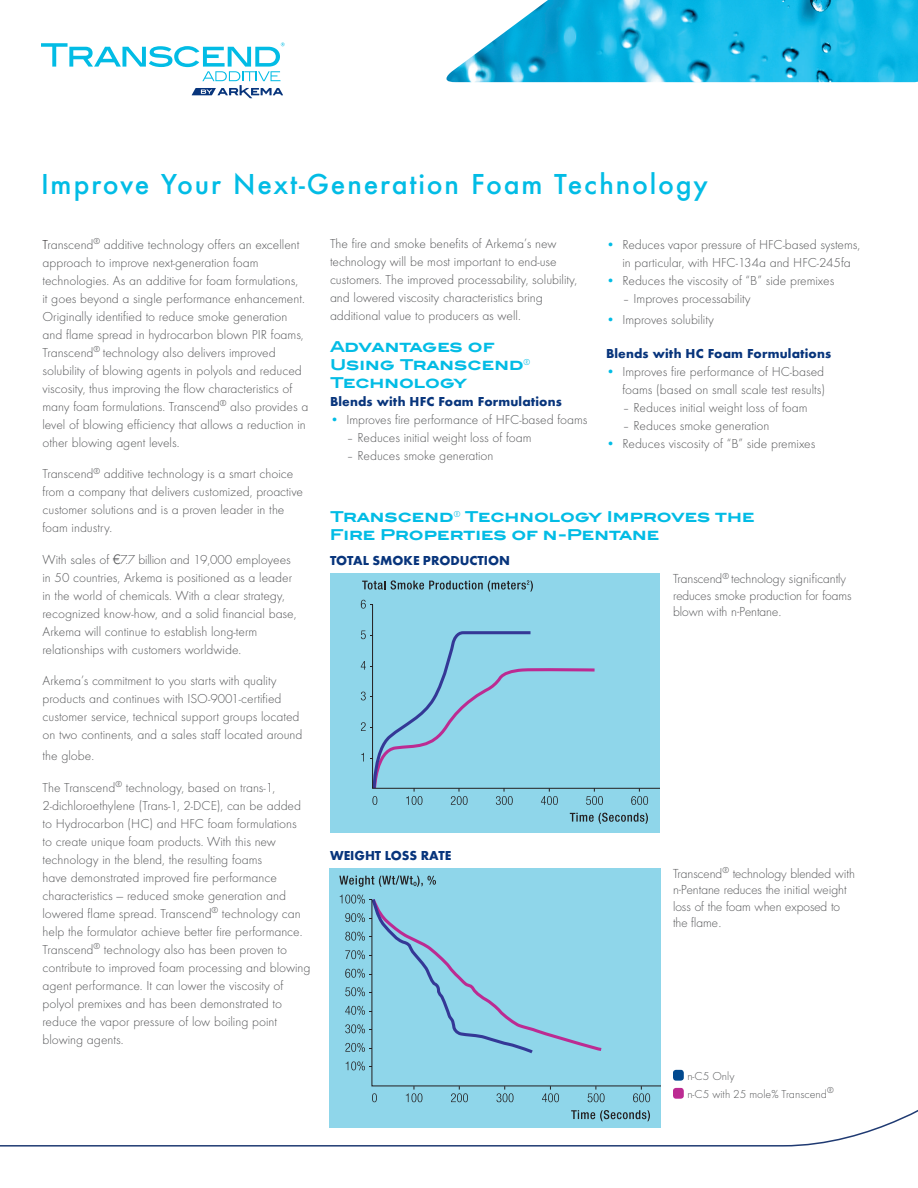
<style>
.page{position:relative;width:918px;height:1188px;background:#fff}
.page>*{position:absolute;margin:0;border:0;box-sizing:border-box;transform-origin:0 0}
.t1{font:500 30px "Futura T";letter-spacing:.06em;color:#02bce5}
.t2{font:700 15px/18px "Blair ITC";color:#02bce5}
.t3{font:300 13.5px/18px "Futura T";color:#57585a}
.t4{font:700 13.5px "Futura T";letter-spacing:.01em;color:#08357c}
.t5{font:300 12px/16.5px "Futura";color:#57585a}
.t6{font:300 12px/18px "Futura T";color:#57585a}
.s1{color:#02bce5}
.s2{color:#231f20}
.s3{font-family:"Helvetica Neue"}
</style>
<div class="page">
<div style="left:330px;top:573px;width:330px;height:259px;background:#8fd6ea"></div>
<svg style="left:361px;top:600px;width:11px;height:9px"></svg>
<svg style="left:631px;top:789px;width:17px;height:16px"></svg>
<svg style="left:570px;top:813px;width:78px;height:11px"></svg>
<svg style="left:361px;top:630px;width:242px;height:175px"></svg>
<svg style="left:372px;top:604px;width:288px;height:185px"></svg>
<svg style="left:362px;top:580px;width:171px;height:12px"></svg>
<div style="left:330px;top:869px;width:330px;height:259px;background:#8fd6ea"></div>
<svg style="left:340px;top:895px;width:31px;height:175px"></svg>
<svg style="left:371px;top:899px;width:289px;height:188px"></svg>
<svg style="left:339px;top:876px;width:97px;height:11px"></svg>
<div style="left:673px;top:1070px;width:11px;height:11px;background:#01498e;border-radius:3px"></div>
<img style="left:446px;top:0;width:472px;height:82px">
<svg style="left:41px;top:43px;width:244px;height:55px"></svg>
<svg style="left:0;top:1087px;width:918px;height:60px"></svg>
<h1 class="t1" style="left:41px;top:167px;width:669px">Improve Your Next-Generation Foam Technology</h1>
<p class="t3" style="left:330px;top:235px;width:249px">The fire and smoke benefits of Arkema’s new technology will be most important to end-use customers. The improved processability, solubility, and lowered viscosity characteristics bring additional value to producers as well.</p>
<p class="t2" style="left:330px;top:337px;width:202px">Advantages of<br>Using Transcend<sup>®<br></sup>Technology</p>
<p class="t4" style="left:330px;top:393px;width:233px">Blends with HFC Foam Formulations</p>
<p class="t3" style="left:330px;top:410px;width:259px"><span class="s1">•</span> Improves fire performance of HFC-based foams</p>
<p class="t3" style="left:346px;top:428px;width:186px">– Reduces initial weight loss of foam</p>
<p class="t3" style="left:346px;top:446px;width:149px">– Reduces smoke generation</p>
<p class="t3" style="left:43px;top:235px;width:267px"><span class="s2">T</span>ranscend<sup>®</sup> additive technology offers an excellent approach to improve next-generation foam technologies. As an additive for foam formulations,<br>it goes beyond a single performance enhancement.<br>Originally identified to reduce smoke generation and flame spread in hydrocarbon blown PIR foams, Transcend<sup>®</sup> technology also delivers improved solubility of blowing agents in polyols and reduced viscosity, thus improving the flow characteristics of many foam formulations. Transcend<sup>®</sup> also provides a level of blowing efficiency that allows a reduction in other blowing agent levels.</p>
<p class="t3" style="left:43px;top:465px;width:262px">Transcend<sup>®</sup> additive technology is a smart choice from a company that delivers customized, proactive customer solutions and is a proven leader in the foam industry.</p>
<p class="t3" style="left:43px;top:550px;width:256px">With sales of <span class="s3">€</span>7.7 billion and 19,000 employees in 50 countries, Arkema is positioned as a leader in the world of chemicals. With a clear strategy, recognized know-how, and a solid financial base, Arkema will continue to establish long-term relationships with customers worldwide.</p>
<p class="t3" style="left:43px;top:672px;width:262px">Arkema’s commitment to you starts with quality products and continues with ISO-9001-certified customer service, technical support groups located on two continents, and a sales staff located around</p>
<p class="t3" style="left:43px;top:747px;width:53px">the globe.</p>
<p class="t3" style="left:43px;top:778px;width:270px">The Transcend<sup>®</sup> technology, based on trans-1, 2-dichloroethylene (Trans-1, 2-DCE), can be added to Hydrocarbon (HC) and HFC foam formulations<br>to create unique foam products. With this new technology in the blend, the resulting foams<br>have demonstrated improved fire performance characteristics — reduced smoke generation and lowered flame spread. Transcend<sup>®</sup> technology can help the formulator achieve better fire performance.<br>Transcend<sup>®</sup> technology also has been proven to contribute to improved foam processing and blowing agent performance. It can lower the viscosity of polyol premixes and has been demonstrated to reduce the vapor pressure of low boiling point blowing agents.</p>
<p class="t3" style="left:606px;top:235px;width:256px;text-align:center"><span class="s1">•</span> Reduces vapor pressure of HFC-based systems, in particular, with HFC-134a and HFC-245fa</p>
<p class="t3" style="left:606px;top:271px;width:230px"><span class="s1">•</span> Reduces the viscosity of “B” side premixes</p>
<p class="t3" style="left:622px;top:289px;width:130px">– Improves processability</p>
<p class="t3" style="left:606px;top:310px;width:109px"><span class="s1">•</span> Improves solubility</p>
<p class="t4" style="left:606px;top:346px;width:227px">Blends with HC Foam Formulations</p>
<p class="t3" style="left:606px;top:363px;width:221px;text-align:right"><span class="s1">•</span> Improves fire performance of HC-based foams (based on small scale test results)</p>
<p class="t3" style="left:622px;top:399px;width:186px">– Reduces initial weight loss of foam</p>
<p class="t3" style="left:622px;top:417px;width:149px">– Reduces smoke generation</p>
<p class="t3" style="left:606px;top:435px;width:211px"><span class="s1">•</span> Reduces viscosity of “B” side premixes</p>
<p class="t2" style="left:330px;top:507px;width:426px">Transcend<sup>®</sup> Technology Improves the<br>Fire Properties of n-Pentane</p>
<p class="t4" style="left:330px;top:552px;width:182px">TOTAL SMOKE PRODUCTION</p>
<p class="t5" style="left:673px;top:571px;width:180px">Transcend<sup>®</sup> technology significantly reduces smoke production for foams blown with n-Pentane.</p>
<p class="t4" style="left:330px;top:847px;width:123px">WEIGHT LOSS RATE</p>
<p class="t5" style="left:673px;top:865px;width:183px">Transcend<sup>®</sup> technology blended with n-Pentane reduces the initial weight loss of the foam when exposed to the flame.</p>
<p class="t6" style="left:687px;top:1067px;width:148px">n-C5 Only<br>n-C5 with 25 mole% Transcend<sup>®</sup></p>
</div>
